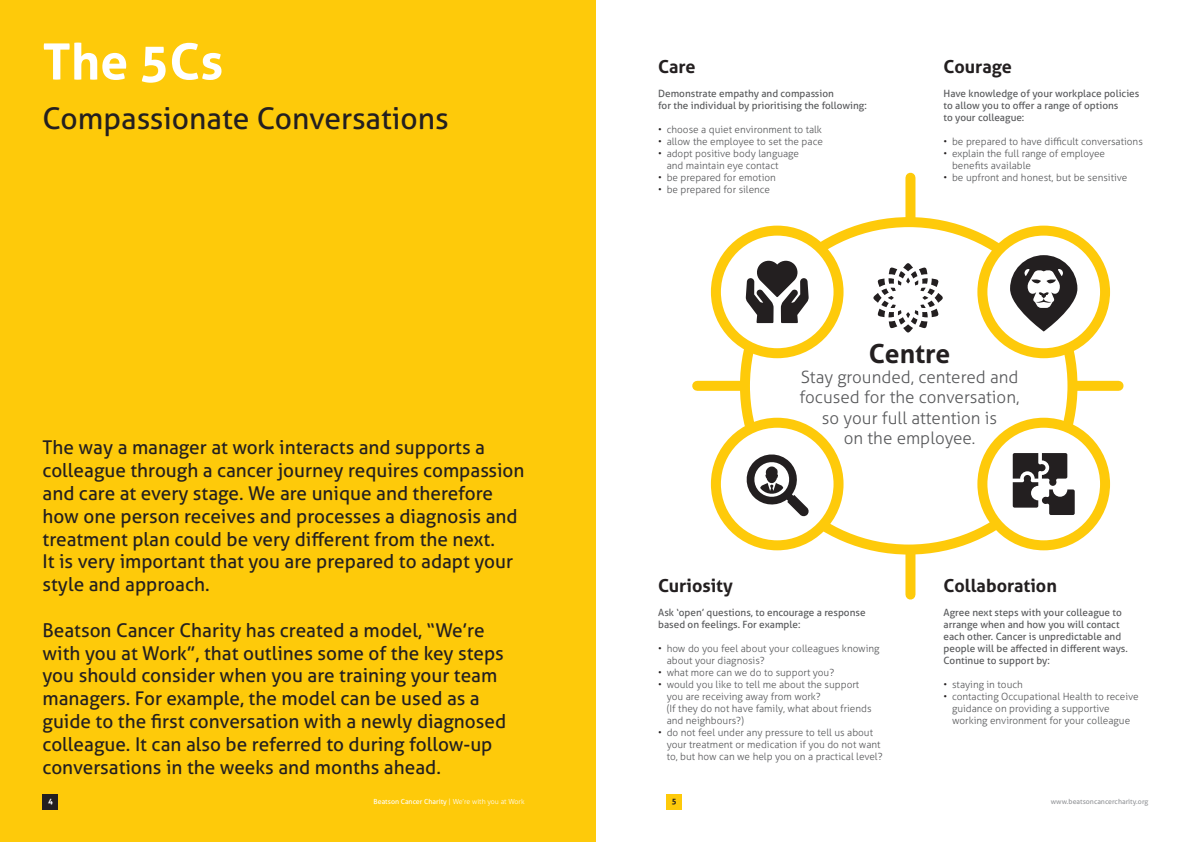
<style>
.page{position:relative;width:1191px;height:842px;background:#fff}
.page>*{position:absolute;margin:0;border:0;box-sizing:border-box;transform-origin:0 0}
.t1{font:700 50px "Aller";color:#fff}
.t2{font:30px "Aller";color:#231f20}
.t3{font:700 26.4px "Aller";color:#231f20}
.t4{font:19px/22.8px "Aller";color:#231f20}
.t5{font:700 18px "Aller";color:#231f20}
.t6{font:300 17px "Aller";color:#57585a}
.t7{font:300 10px/12px "Aller";color:#57585a}
.t8{font:10px/12px "Aller";color:#57585a}
.t9{font:700 8px "Aller";color:#fff}
.t10{font:700 8px "Aller";color:#231f20}
.t11{font:7px "Aller";color:#fff}
.t12{font:7px "Aller";color:#939598}
.s1{color:#231f20}
.s2{font-weight:300}
</style>
<div class="page">
<div style="left:0;top:0;width:595px;height:842px;background:#feca0a"></div>
<div style="left:740px;top:217px;width:337px;height:337px;border:10px solid #feca0a;border-radius:50%"></div>
<svg style="left:873px;top:263px;width:69px;height:69px"></svg>
<svg style="left:716px;top:231px;width:122px;height:122px"></svg>
<div style="left:711px;top:226px;width:132px;height:132px;border:10px solid #feca0a;border-radius:50%"></div>
<svg style="left:716px;top:423px;width:122px;height:122px"></svg>
<div style="left:711px;top:418px;width:132px;height:132px;border:10px solid #feca0a;border-radius:50%"></div>
<svg style="left:982px;top:231px;width:123px;height:122px"></svg>
<div style="left:977px;top:226px;width:133px;height:132px;border:10px solid #feca0a;border-radius:50%"></div>
<svg style="left:982px;top:423px;width:123px;height:122px"></svg>
<div style="left:977px;top:418px;width:133px;height:132px;border:10px solid #feca0a;border-radius:50%"></div>
<svg style="left:745px;top:261px;width:63px;height:62px"></svg>
<svg style="left:1012px;top:453px;width:62px;height:62px"></svg>
<svg style="left:744px;top:452px;width:65px;height:65px"></svg>
<div style="left:905px;top:178px;width:10px;height:43px;background:#feca0a"></div>
<div style="left:905px;top:552px;width:10px;height:43px;background:#feca0a"></div>
<div style="left:1075px;top:381px;width:43px;height:10px;background:#feca0a"></div>
<div style="left:697px;top:381px;width:43px;height:10px;background:#feca0a"></div>
<div style="left:43px;top:794px;width:15px;height:16px;background:#231f20"></div>
<div style="left:666px;top:794px;width:16px;height:16px;background:#feca0a"></div>
<svg style="left:1010px;top:255px;width:67px;height:76px"></svg>
<p class="t1" style="left:43px;top:31px;width:182px">The 5Cs</p>
<p class="t2" style="left:43px;top:100px;width:408px">Compassionate Conversations</p>
<p class="t5" style="left:658px;top:55px;width:39px">Care</p>
<p class="t8" style="left:658px;top:87px;width:177px">Demonstrate empathy and compassion</p>
<p class="t8" style="left:658px;top:99px;width:210px">for the individual by prioritising the following:</p>
<p class="t7" style="left:658px;top:123px;width:165px"><span class="s1">•</span> choose a quiet environment to talk</p>
<p class="t7" style="left:658px;top:135px;width:166px"><span class="s1">•</span> allow the employee to set the pace</p>
<p class="t7" style="left:658px;top:147px;width:142px"><span class="s1">•</span> adopt positive body language</p>
<p class="t7" style="left:666px;top:159px;width:113px">and maintain eye contact</p>
<p class="t7" style="left:658px;top:171px;width:119px"><span class="s1">•</span> be prepared for emotion</p>
<p class="t7" style="left:658px;top:183px;width:113px"><span class="s1">•</span> be prepared for silence</p>
<p class="t5" style="left:943px;top:55px;width:70px">Courage</p>
<p class="t8" style="left:943px;top:87px;width:197px">Have knowledge of your workplace policies</p>
<p class="t8" style="left:943px;top:99px;width:176px">to allow you to offer a range of options</p>
<p class="t8" style="left:943px;top:111px;width:82px">to your colleague:</p>
<p class="t7" style="left:943px;top:135px;width:201px"><span class="s1">•</span> be prepared to have difficult conversations</p>
<p class="t7" style="left:943px;top:147px;width:163px"><span class="s1">•</span> explain the full range of employee</p>
<p class="t7" style="left:952px;top:159px;width:81px">benefits available</p>
<p class="t7" style="left:943px;top:171px;width:185px"><span class="s1">•</span> be upfront and honest, but be sensitive</p>
<p class="t3" style="left:868px;top:337px;width:83px">Centre</p>
<p class="t6" style="left:800px;top:367px;width:219px">Stay grounded, centered and</p>
<p class="t6" style="left:799px;top:387px;width:221px">focused for the conversation,</p>
<p class="t6" style="left:822px;top:407px;width:177px">so your full attention is</p>
<p class="t6" style="left:844px;top:428px;width:133px">on the employee.</p>
<p class="t4" style="left:43px;top:436px;width:483px">The way a manager at work interacts and supports a colleague through a cancer journey requires compassion and care at every stage. We are unique and therefore how one person receives and processes a diagnosis and treatment plan could be very different from the next.</p>
<p class="t4" style="left:43px;top:550px;width:472px">It is very important that you are prepared to adapt your style and approach.</p>
<p class="t4" style="left:43px;top:619px;width:465px">Beatson Cancer Charity has created a model, “We’re with you at Work”, that outlines some of the key steps you should consider when you are training your team managers. For example, the model can be used as a guide to the first conversation with a newly diagnosed colleague. It can also be referred to during follow-up conversations in the weeks and months ahead.</p>
<p class="t9" style="left:48px;top:797px;width:6px">4</p>
<p class="t11" style="left:373px;top:798px;width:152px">Beatson Cancer Charity <span class="s2">| We’re with you at Work</span></p>
<p class="t10" style="left:672px;top:797px;width:6px">5</p>
<p class="t12" style="left:1050px;top:798px;width:99px">www.beatsoncancercharity.org</p>
<p class="t5" style="left:658px;top:574px;width:76px">Curiosity</p>
<p class="t8" style="left:658px;top:606px;width:209px">Ask ‘open’ questions, to encourage a response</p>
<p class="t8" style="left:658px;top:618px;width:144px">based on feelings. For example:</p>
<p class="t7" style="left:666px;top:642px;width:214px;text-indent:-8px"><span class="s1">•</span> how do you feel about your colleagues knowing about your diagnosis?</p>
<p class="t7" style="left:658px;top:666px;width:178px"><span class="s1">•</span> what more can we do to support you?</p>
<p class="t7" style="left:666px;top:678px;width:194px;text-indent:-8px"><span class="s1">•</span> would you like to tell me about the support you are receiving away from work?</p>
<p class="t7" style="left:666px;top:702px;width:206px">(If they do not have family, what about friends and neighbours?)</p>
<p class="t7" style="left:666px;top:726px;width:215px;text-indent:-8px"><span class="s1">•</span> do not feel under any pressure to tell us about your treatment or medication if you do not want</p>
<p class="t7" style="left:666px;top:750px;width:217px">to, but how can we help you on a practical level?</p>
<p class="t5" style="left:943px;top:574px;width:115px">Collaboration</p>
<p class="t8" style="left:943px;top:606px;width:186px">Agree next steps with your colleague to arrange when and how you will contact each other. Cancer is unpredictable and people will be affected in different ways.<br>Continue to support by:</p>
<p class="t7" style="left:943px;top:678px;width:81px"><span class="s1">•</span> staying in touch</p>
<p class="t7" style="left:952px;top:690px;width:188px;text-indent:-8px"><span class="s1">•</span> contacting Occupational Health to receive guidance on providing a supportive working environment for your colleague</p>
</div>
